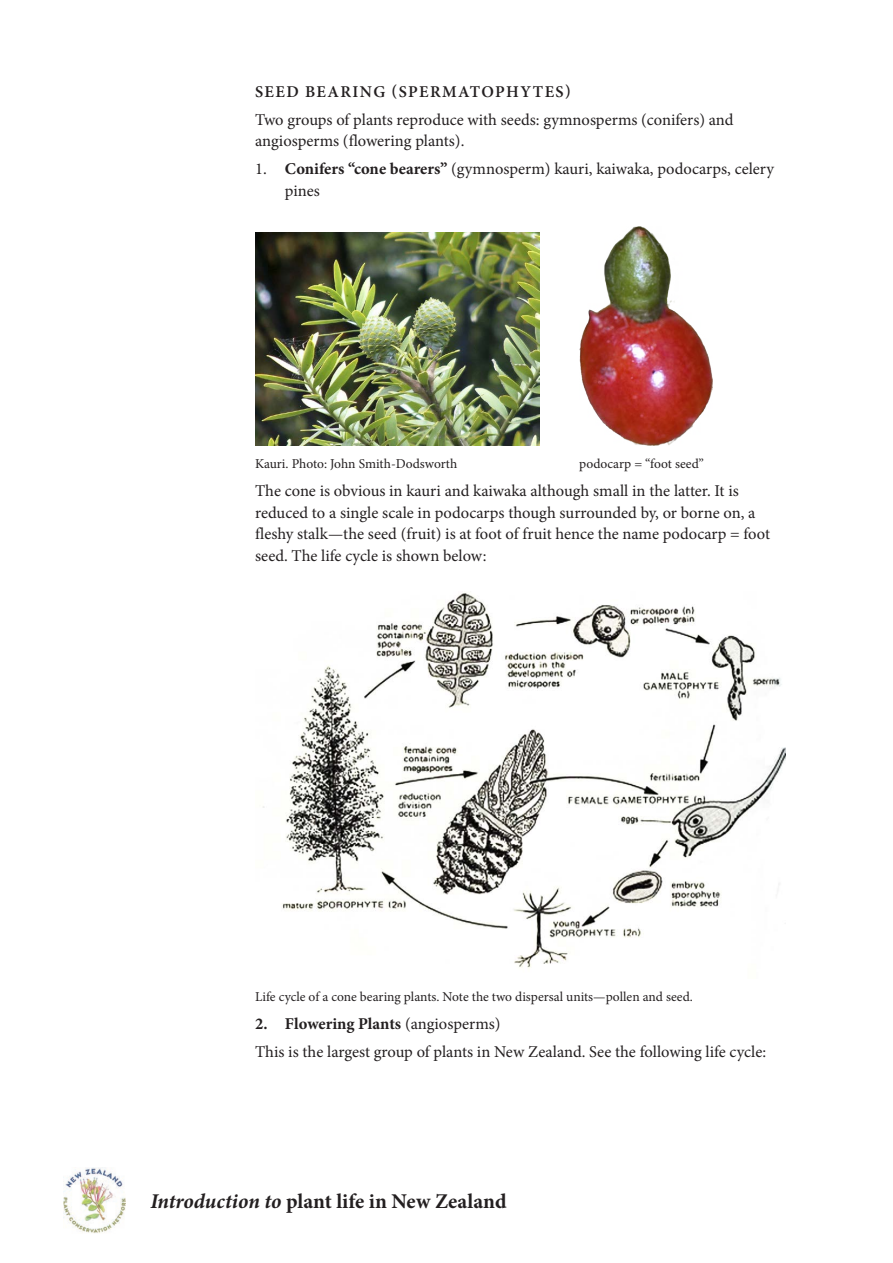
<style>
.page{position:relative;width:893px;height:1263px;background:#fff}
.page>*{position:absolute;margin:0;border:0;box-sizing:border-box;transform-origin:0 0}
.t1{font:700 21px "Minion Pro";color:#231f20}
.Body_text{font:16.5px/21.5px "Minion Pro";color:#231f20}
.List-tabbed{font:16.5px/21.5px "Minion Pro";color:#231f20}
.List-tabbed-2{font:700 16.5px "Minion Pro";letter-spacing:-.005em;color:#231f20}
.Heading_3{font:600 16.5px "Minion Pro";letter-spacing:.085em;color:#231f20}
.t2{font:13.5px "Minion Pro";color:#231f20}
.s1{font-weight:700}
.s2{font-weight:400}
.s3{font-style:italic}
</style>
<div class="page">
<img style="left:64px;top:1167px;width:62px;height:66px">
<img style="left:255px;top:232px;width:284px;height:214px">
<img style="left:579px;top:227px;width:134px;height:219px">
<img style="left:263px;top:593px;width:523px;height:375px">
<p class="Heading_3" style="left:255px;top:80px;width:317px">SEED BEARING (SPERMATOPHYTES)</p>
<p class="Body_text" style="left:255px;top:109px;width:480px">Two groups of plants reproduce with seeds: gymnosperms (conifers) and angiosperms (flowering plants).</p>
<p class="List-tabbed" style="left:285px;top:158px;width:491px;text-indent:-30px">1. <span class="s1">Conifers “cone bearers”</span> (gymnosperm) kauri, kaiwaka, podocarps, celery pines</p>
<p class="t2" style="left:255px;top:455px;width:204px">Kauri. Photo: John Smith-Dodsworth</p>
<p class="t2" style="left:579px;top:455px;width:126px">podocarp = “foot seed”</p>
<p class="Body_text" style="left:255px;top:480px;width:516px">The cone is obvious in kauri and kaiwaka although small in the latter. It is reduced to a single scale in podocarps though surrounded by, or borne on, a fleshy stalk—the seed (fruit) is at foot of fruit hence the name podocarp = foot seed. The life cycle is shown below:</p>
<p class="t2" style="left:255px;top:988px;width:439px">Life cycle of a cone bearing plants. Note the two dispersal units—pollen and seed.</p>
<p class="List-tabbed-2" style="left:255px;top:1012px;width:247px">2. Flowering Plants <span class="s2">(angiosperms)</span></p>
<p class="Body_text" style="left:255px;top:1041px;width:512px">This is the largest group of plants in New Zealand. See the following life cycle:</p>
<p class="t1" style="left:151px;top:1186px;width:357px"><span class="s3">Introduction to</span> plant life in New Zealand</p>
</div>
